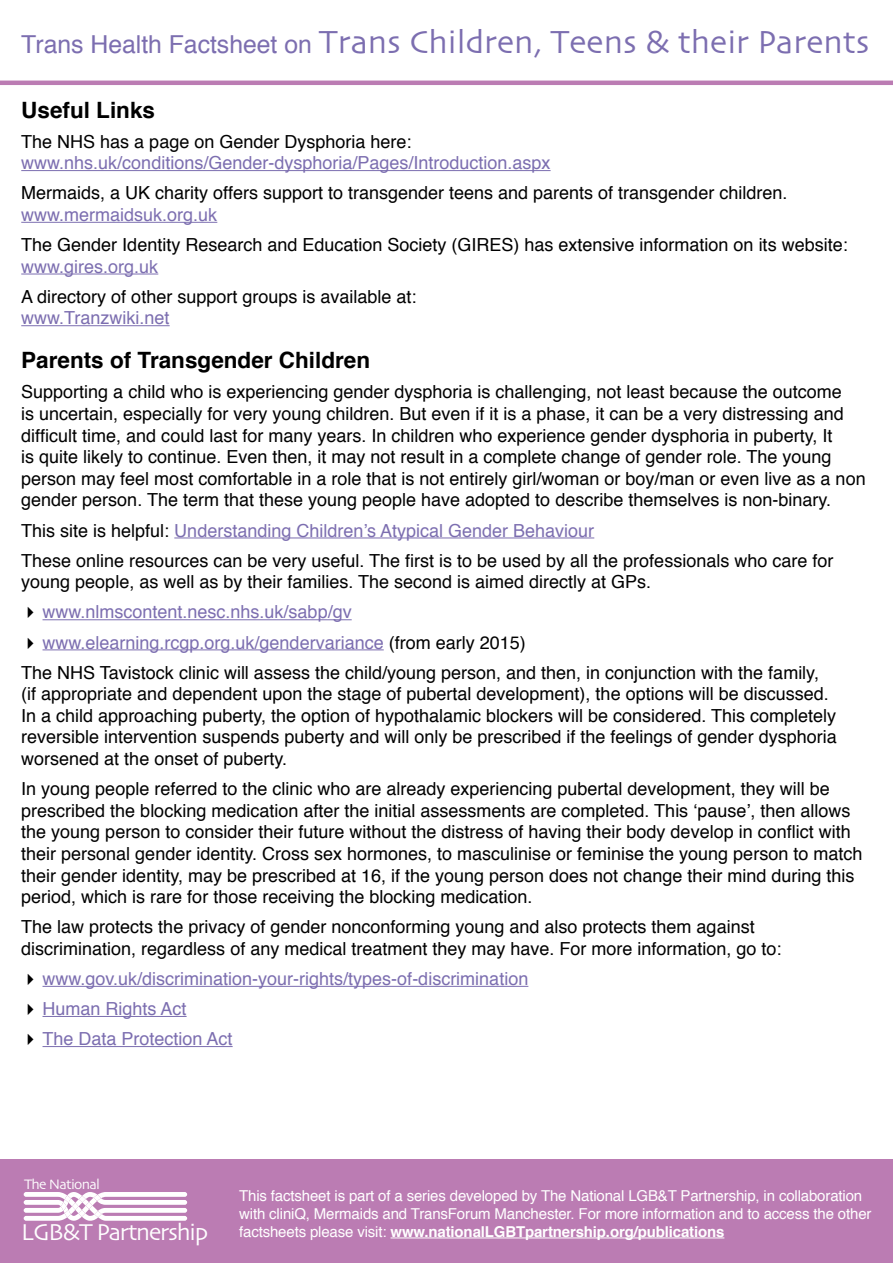
<style>
.page{position:relative;width:893px;height:1263px;background:#fff}
.page>*{position:absolute;margin:0;border:0;box-sizing:border-box;transform-origin:0 0}
.t1{font:33.45px "Skia";color:#7c6eb0}
.t2{font:24.15px "Skia";letter-spacing:-.05em;color:#fff}
.t3{font:700 22.5px "Helvetica";color:#000}
.t4{font:18px/21.6px "Helvetica";color:#000}
.t5{font:18px/30.2px "Helvetica";color:#7c6eb0}
.t6{font:15px/18px "Helvetica";letter-spacing:-.01em;color:#fff}
.t7{font:14.4px "Skia";letter-spacing:-.05em;color:#fff}
.s1{font-family:"Helvetica";font-size:24.75px}
.s2{color:#7c6eb0}
.s3{color:#000}
.s4{font-weight:700}
</style>
<div class="page">
<hr style="left:21px;top:170px;width:530px;height:1px;background:#7c6eb0">
<hr style="left:21px;top:222px;width:196px;height:1px;background:#7c6eb0">
<hr style="left:21px;top:274px;width:137px;height:1px;background:#7c6eb0">
<hr style="left:21px;top:325px;width:149px;height:1px;background:#7c6eb0">
<hr style="left:174px;top:537px;width:420px;height:1px;background:#7c6eb0">
<hr style="left:43px;top:619px;width:309px;height:1px;background:#7c6eb0">
<hr style="left:43px;top:649px;width:341px;height:1px;background:#7c6eb0">
<hr style="left:43px;top:986px;width:485px;height:1px;background:#7c6eb0">
<hr style="left:43px;top:1016px;width:144px;height:1px;background:#7c6eb0">
<hr style="left:43px;top:1046px;width:190px;height:1px;background:#7c6eb0">
<div style="left:0;top:1160px;width:893px;height:103px;background:#bb7cb3"></div>
<svg style="left:24px;top:1192px;width:163px;height:29px"></svg>
<hr style="left:0;top:81px;width:893px;height:4px;background:#bb7cb3">
<hr style="left:390px;top:1237px;width:334px;height:1px;background:#fff">
<h1 class="t1" style="left:21px;top:22px;width:850px"><span class="s1">Trans Health Factsheet on</span> Trans Children, Teens &amp; their Parents</h1>
<p class="t3" style="left:21px;top:91px;width:135px">Useful Links</p>
<p class="t4" style="left:21px;top:131px;width:392px">The NHS has a page on Gender Dysphoria here:</p>
<p class="t5" style="left:21px;top:148px;width:531px">www.nhs.uk/conditions/Gender-dysphoria/Pages/Introduction.aspx</p>
<p class="t4" style="left:21px;top:183px;width:768px">Mermaids, a UK charity offers support to transgender teens and parents of transgender children.</p>
<p class="t5" style="left:21px;top:200px;width:198px">www.mermaidsuk.org.uk</p>
<p class="t4" style="left:21px;top:234px;width:828px">The Gender Identity Research and Education Society (GIRES) has extensive information on its website:</p>
<p class="t5" style="left:21px;top:252px;width:139px">www.gires.org.uk</p>
<p class="t4" style="left:21px;top:286px;width:397px">A directory of other support groups is available at:</p>
<p class="t5" style="left:21px;top:303px;width:150px">www.Tranzwiki.net</p>
<p class="t3" style="left:21px;top:342px;width:350px">Parents of Transgender Children</p>
<p class="t4" style="left:21px;top:382px;width:846px">Supporting a child who is experiencing gender dysphoria is challenging, not least because the outcome<br>is uncertain, especially for very young children. But even if it is a phase, it can be a very distressing and difficult time, and could last for many years. In children who experience gender dysphoria in puberty, It<br>is quite likely to continue. Even then, it may not result in a complete change of gender role. The young person may feel most comfortable in a role that is not entirely girl/woman or boy/man or even live as a non gender person. The term that these young people have adopted to describe themselves is non-binary.</p>
<p class="t4" style="left:21px;top:516px;width:814px;line-height:30.2px">This site is helpful: <span class="s2">Understanding Children’s Atypical Gender Behaviour<br></span>These online resources can be very useful. The first is to be used by all the professionals who care for</p>
<p class="t4" style="left:21px;top:572px;width:631px">young people, as well as by their families. The second is aimed directly at GPs.</p>
<p class="t5" style="left:43px;top:597px;width:311px">www.nlmscontent.nesc.nhs.uk/sabp/gv</p>
<p class="t5" style="left:43px;top:628px;width:485px">www.elearning.rcgp.org.uk/gendervariance <span class="s3">(from early 2015)</span></p>
<p class="t4" style="left:21px;top:662px;width:799px">The NHS Tavistock clinic will assess the child/young person, and then, in conjunction with the family,</p>
<p class="t4" style="left:21px;top:684px;width:817px">(if appropriate and dependent upon the stage of pubertal development), the options will be discussed.<br>In a child approaching puberty, the option of hypothalamic blockers will be considered. This completely reversible intervention suspends puberty and will only be prescribed if the feelings of gender dysphoria worsened at the onset of puberty.</p>
<p class="t4" style="left:21px;top:778px;width:843px">In young people referred to the clinic who are already experiencing pubertal development, they will be prescribed the blocking medication after the initial assessments are completed. This ‘pause’, then allows the young person to consider their future without the distress of having their body develop in conflict with their personal gender identity. Cross sex hormones, to masculinise or feminise the young person to match their gender identity, may be prescribed at 16, if the young person does not change their mind during this period, which is rare for those receiving the blocking medication.</p>
<p class="t4" style="left:21px;top:917px;width:762px">The law protects the privacy of gender nonconforming young and also protects them against discrimination, regardless of any medical treatment they may have. For more information, go to:</p>
<p class="t5" style="left:43px;top:964px;width:487px">www.gov.uk/discrimination-your-rights/types-of-discrimination<br>Human Rights Act<br>The Data Protection Act</p>
<p class="t7" style="left:24px;top:1175px;width:77px">The National</p>
<h2 class="t2" style="left:21px;top:1218px;width:188px">LGB&amp;T Partnership</h2>
<p class="t6" style="left:239px;top:1187px;width:634px">This factsheet is part of a series developed by The National LGB&amp;T Partnership, in collaboration with cliniQ, Mermaids and TransForum Manchester. For more information and to access the other factsheets please visit: <span class="s4">www.nationalLGBTpartnership.org/publications</span></p>
</div>
